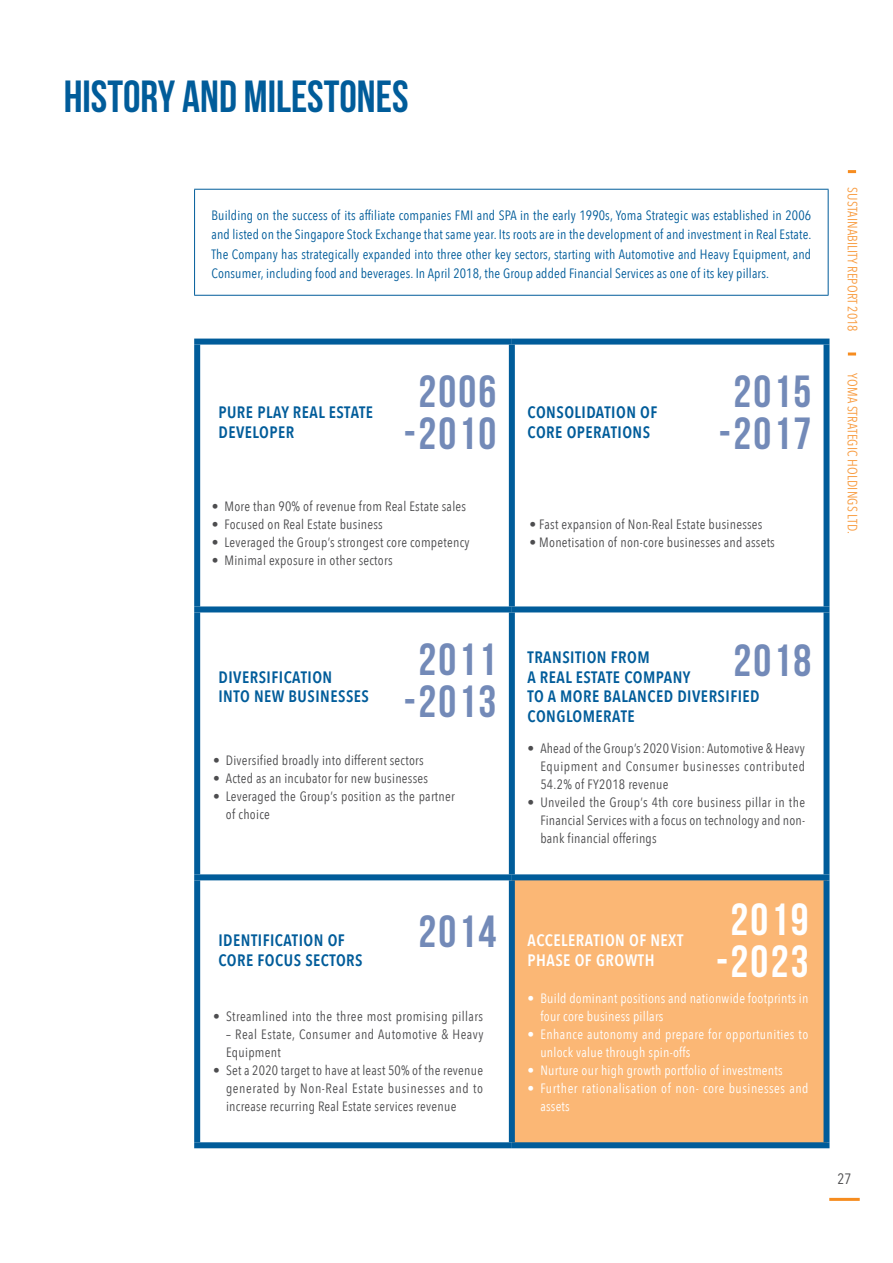
<style>
.page{position:relative;width:893px;height:1263px;background:#fff}
.page>*{position:absolute;margin:0;border:0;box-sizing:border-box;transform-origin:0 0}
.t1{font:45px/42px "Bebas Neue";letter-spacing:.05em;color:#738ab8;text-align:center}
.t2{font:45px "Bebas Neue";color:#005c9a}
.t3{font:45px/42px "Bebas Neue";letter-spacing:.05em;color:#fff;text-align:center}
.t4{font:600 16.5px/19.5px "Avenir Next Condensed";letter-spacing:.03em;color:#005c9a}
.t5{font:600 16.5px/19.5px "Avenir Next Condensed";letter-spacing:.03em;color:#fff}
.t6{font:15px "Avenir Next Condensed";color:#4d4d4f}
.t7{font:13.5px/18px "Avenir Next Condensed";letter-spacing:.02em;color:#4d4d4f;text-align:justify}
.t8{font:13.5px/19.5px "Avenir Next Condensed";letter-spacing:.01em;color:#005c9a;text-align:justify}
.t9{font:13.5px/18px "Avenir Next Condensed";letter-spacing:.02em;color:#fff}
.t10{font:13.5px/18px "Avenir Next Condensed";letter-spacing:.04em;color:#fff}
.t11{font:13.5px "Avenir Next Condensed";letter-spacing:.01em;color:#f89b3f}
</style>
<div class="page">
<svg style="left:848px;top:170px;width:8px;height:3px"></svg>
<svg style="left:848px;top:352px;width:8px;height:3px"></svg>
<hr style="left:829px;top:1198px;width:31px;height:3px;background:#f68c1f">
<div style="left:512px;top:877px;width:314px;height:268px;background:#fbb775"></div>
<div style="left:194px;top:345px;width:6px;height:261px;background:#005c9a"></div>
<div style="left:194px;top:612px;width:6px;height:262px;background:#005c9a"></div>
<div style="left:194px;top:339px;width:318px;height:6px;background:#005c9a"></div>
<div style="left:512px;top:339px;width:317px;height:6px;background:#005c9a"></div>
<div style="left:509px;top:345px;width:6px;height:261px;background:#005c9a"></div>
<div style="left:823px;top:345px;width:6px;height:261px;background:#005c9a"></div>
<div style="left:509px;top:612px;width:6px;height:262px;background:#005c9a"></div>
<div style="left:823px;top:612px;width:6px;height:262px;background:#005c9a"></div>
<div style="left:194px;top:606px;width:318px;height:6px;background:#005c9a"></div>
<div style="left:512px;top:606px;width:317px;height:6px;background:#005c9a"></div>
<div style="left:194px;top:880px;width:6px;height:262px;background:#005c9a"></div>
<div style="left:194px;top:874px;width:318px;height:6px;background:#005c9a"></div>
<div style="left:194px;top:1142px;width:318px;height:6px;background:#005c9a"></div>
<div style="left:509px;top:880px;width:6px;height:262px;background:#005c9a"></div>
<div style="left:512px;top:874px;width:317px;height:6px;background:#005c9a"></div>
<div style="left:823px;top:880px;width:6px;height:262px;background:#005c9a"></div>
<div style="left:512px;top:1142px;width:317px;height:6px;background:#005c9a"></div>
<hr style="left:194px;top:190px;width:1px;height:105px;background:#005c9a">
<hr style="left:194px;top:189px;width:634px;height:1px;background:#005c9a">
<hr style="left:828px;top:190px;width:1px;height:105px;background:#005c9a">
<hr style="left:194px;top:295px;width:634px;height:1px;background:#005c9a">
<h1 class="t2" style="left:64px;top:72px;width:346px">HISTORY AND MILESTONES</h1>
<p class="t8" style="left:212px;top:205px;width:601px">Building on the success of its affiliate companies FMI and SPA in the early 1990s, Yoma Strategic was established in 2006 and listed on the Singapore Stock Exchange that same year. Its roots are in the development of and investment in Real Estate.<br>The Company has strategically expanded into three other key sectors, starting with Automotive and Heavy Equipment, and Consumer, including food and beverages. In April 2018, the Group added Financial Services as one of its key pillars.</p>
<p class="t4" style="left:218px;top:402px;width:156px">PURE PLAY REAL ESTATE<br>DEVELOPER</p>
<h1 class="t1" style="left:404px;top:370px;width:94px">2006 -2010</h1>
<p class="t7" style="left:212px;top:497px;width:256px">• More than 90% of revenue from Real Estate sales</p>
<p class="t7" style="left:212px;top:515px;width:173px">• Focused on Real Estate business</p>
<p class="t7" style="left:212px;top:533px;width:259px">• Leveraged the Group’s strongest core competency</p>
<p class="t7" style="left:212px;top:551px;width:182px">• Minimal exposure in other sectors</p>
<p class="t4" style="left:528px;top:402px;width:131px">CONSOLIDATION OF<br>CORE OPERATIONS</p>
<h1 class="t1" style="left:719px;top:370px;width:94px">2015 -2017</h1>
<p class="t7" style="left:529px;top:515px;width:234px">• Fast expansion of Non-Real Estate businesses</p>
<p class="t7" style="left:529px;top:533px;width:247px">• Monetisation of non-core businesses and assets</p>
<p class="t11" style="left:864px;top:187px;width:146px;rotate:90deg">SUSTAINABILITY REPORT 2018</p>
<p class="t11" style="left:864px;top:373px;width:161px;rotate:90deg">YOMA STRATEGIC HOLDINGS LTD.</p>
<p class="t4" style="left:218px;top:667px;width:152px">DIVERSIFICATION<br>INTO NEW BUSINESSES</p>
<h1 class="t1" style="left:404px;top:638px;width:94px">2011 -2013</h1>
<p class="t7" style="left:213px;top:750px;width:212px">• Diversified broadly into different sectors</p>
<p class="t7" style="left:213px;top:768px;width:217px">• Acted as an incubator for new businesses</p>
<p class="t7" style="left:226px;top:786px;width:231px;text-indent:-13px">• Leveraged the Group’s position as the partner of choice</p>
<p class="t4" style="left:218px;top:930px;width:146px">IDENTIFICATION OF<br>CORE FOCUS SECTORS</p>
<h1 class="t1" style="left:418px;top:909px;width:80px">2014</h1>
<p class="t7" style="left:213px;top:1006px;width:271px">• Streamlined into the three most promising pillars</p>
<p class="t7" style="left:226px;top:1024px;width:259px">– Real Estate, Consumer and Automotive &amp; Heavy<br>Equipment</p>
<p class="t7" style="left:226px;top:1060px;width:259px;text-indent:-13px">• Set a 2020 target to have at least 50% of the revenue generated by Non-Real Estate businesses and to increase recurring Real Estate services revenue</p>
<h1 class="t1" style="left:733px;top:639px;width:80px">2018</h1>
<p class="t4" style="left:528px;top:647px;width:234px">TRANSITION FROM<br>A REAL ESTATE COMPANY<br>TO A MORE BALANCED DIVERSIFIED<br>CONGLOMERATE</p>
<p class="t7" style="left:540px;top:738px;width:266px;text-indent:-13px">• Ahead of the Group’s 2020 Vision: Automotive &amp; Heavy Equipment and Consumer businesses contributed 54.2% of FY2018 revenue</p>
<p class="t7" style="left:540px;top:792px;width:266px;text-indent:-13px">• Unveiled the Group’s 4th core business pillar in the Financial Services with a focus on technology and non&shy;bank financial offerings</p>
<h1 class="t3" style="left:716px;top:898px;width:94px">2019 -2023</h1>
<p class="t9" style="left:540px;top:988px;width:270px;text-indent:-13px">• Build dominant positions and nationwide footprints in four core business pillars</p>
<p class="t9" style="left:540px;top:1024px;width:269px;text-indent:-13px">• Enhance autonomy and prepare for opportunities to unlock value through spin-offs</p>
<p class="t9" style="left:528px;top:1060px;width:257px">• Nurture our high growth portfolio of investments</p>
<p class="t10" style="left:540px;top:1078px;width:270px;text-indent:-13px">• Further rationalisation of non- core businesses and assets</p>
<p class="t5" style="left:528px;top:930px;width:157px">ACCELERATION OF NEXT<br>PHASE OF GROWTH</p>
<p class="t6" style="left:837px;top:1166px;width:16px">27</p>
</div>
